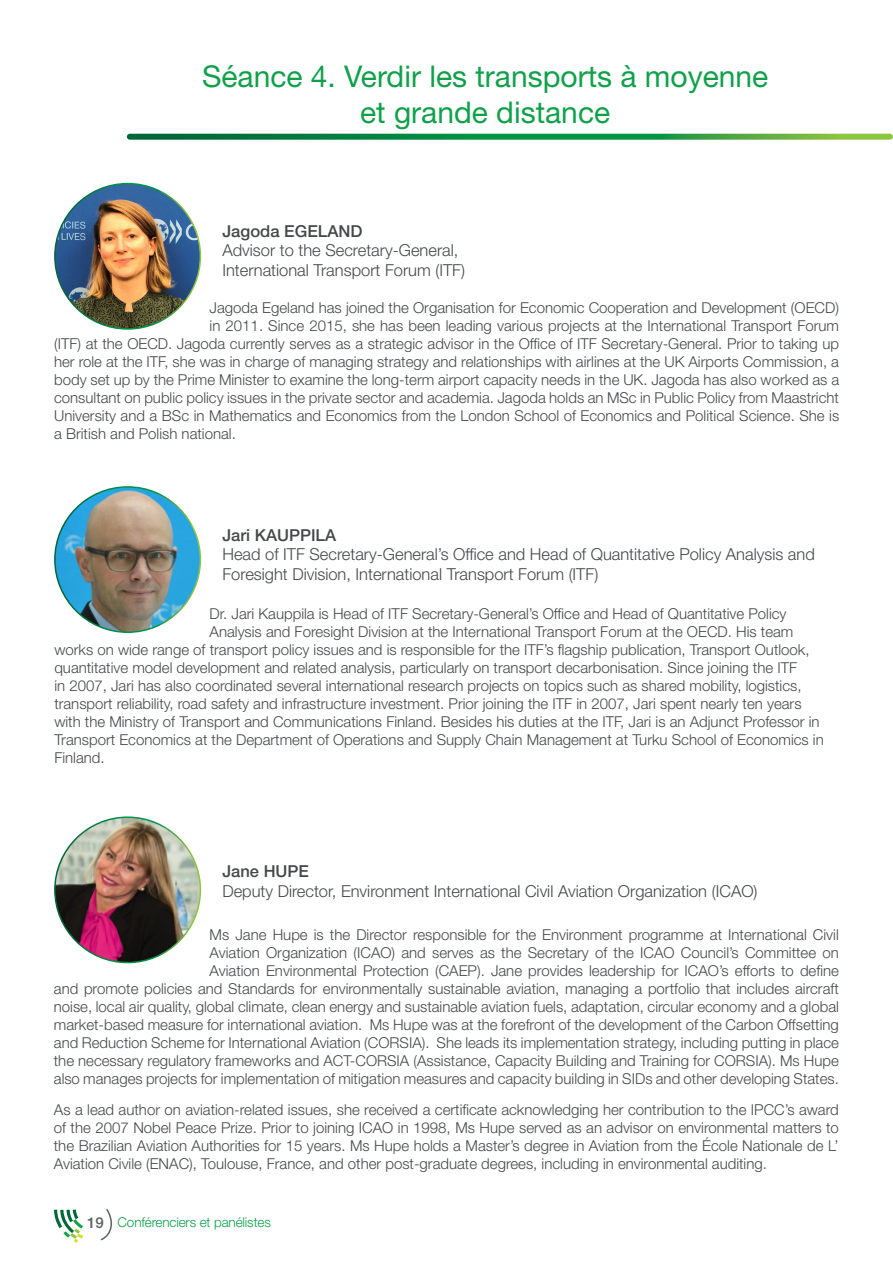
<style>
.page{position:relative;width:893px;height:1263px;background:#fff}
.page>*{position:absolute;margin:0;border:0;box-sizing:border-box;transform-origin:0 0}
.t1{font:30px/36px "Helvetica Neue LT Std";color:#0fa14a;text-align:center}
.t2{font:300 16.5px/19.8px "Helvetica Neue LT Std";color:#454749}
.t3{font:500 16.5px "Helvetica Neue LT Std";color:#454749}
.t4{font:300 15px/18px "Helvetica Neue LT Std";color:#454749;text-align:right}
.t5{font:300 13.5px "Helvetica Neue LT Std";letter-spacing:-.01em;color:#0fa14a}
.s1{font-weight:500;font-size:15px;color:#5d6162}
</style>
<div class="page">
<svg style="left:54px;top:1210px;width:29px;height:33px"></svg>
<svg style="left:100px;top:1209px;width:12px;height:32px"></svg>
<svg style="left:130px;top:134px;width:760px;height:6px;background:#289649"></svg>
<img style="left:55px;top:184px;width:145px;height:145px;border-radius:73px">
<img style="left:55px;top:487px;width:145px;height:145px;border-radius:73px">
<img style="left:55px;top:817px;width:145px;height:145px;border-radius:73px">
<h1 class="t1" style="left:202px;top:58px;width:568px">Séance 4. Verdir les transports à moyenne et grande distance</h1>
<p class="t3" style="left:222px;top:221px;width:142px">Jagoda EGELAND</p>
<p class="t2" style="left:222px;top:240px;width:244px">Advisor to the Secretary-General,<br>International Transport Forum (ITF)</p>
<p class="t4" style="left:210px;top:298px;width:631px">Jagoda Egeland has joined the Organisation for Economic Cooperation and Development (OECD)</p>
<p class="t4" style="left:210px;top:316px;width:631px">in 2011. Since 2015, she has been leading various projects at the International Transport Forum</p>
<p class="t4" style="left:54px;top:334px;width:786px">(ITF) at the OECD. Jagoda currently serves as a strategic advisor in the Office of ITF Secretary-General. Prior to taking up</p>
<p class="t4" style="left:54px;top:352px;width:786px">her role at the ITF, she was in charge of managing strategy and relationships with airlines at the UK Airports Commission, a</p>
<p class="t4" style="left:54px;top:370px;width:786px">body set up by the Prime Minister to examine the long-term airport capacity needs in the UK. Jagoda has also worked as a</p>
<p class="t4" style="left:54px;top:388px;width:786px">consultant on public policy issues in the private sector and academia. Jagoda holds an MSc in Public Policy from Maastricht</p>
<p class="t4" style="left:54px;top:406px;width:787px">University and a BSc in Mathematics and Economics from the London School of Economics and Political Science. She is</p>
<p class="t4" style="left:54px;top:424px;width:183px">a British and Polish national.</p>
<p class="t3" style="left:222px;top:525px;width:115px">Jari KAUPPILA</p>
<p class="t2" style="left:222px;top:544px;width:594px">Head of ITF Secretary-General’s Office and Head of Quantitative Policy Analysis and<br>Foresight Division, International Transport Forum (ITF)</p>
<p class="t4" style="left:210px;top:604px;width:578px">Dr. Jari Kauppila is Head of ITF Secretary-General’s Office and Head of Quantitative Policy</p>
<p class="t4" style="left:210px;top:622px;width:585px">Analysis and Foresight Division at the International Transport Forum at the OECD. His team</p>
<p class="t4" style="left:54px;top:640px;width:757px">works on wide range of transport policy issues and is responsible for the ITF’s flagship publication, Transport Outlook,</p>
<p class="t4" style="left:54px;top:658px;width:744px">quantitative model development and related analysis, particularly on transport decarbonisation. Since joining the ITF</p>
<p class="t4" style="left:54px;top:676px;width:749px">in 2007, Jari has also coordinated several international research projects on topics such as shared mobility, logistics,</p>
<p class="t4" style="left:54px;top:694px;width:749px">transport reliability, road safety and infrastructure investment. Prior joining the ITF in 2007, Jari spent nearly ten years</p>
<p class="t4" style="left:54px;top:712px;width:767px">with the Ministry of Transport and Communications Finland. Besides his duties at the ITF, Jari is an Adjunct Professor in</p>
<p class="t4" style="left:54px;top:730px;width:771px">Transport Economics at the Department of Operations and Supply Chain Management at Turku School of Economics in</p>
<p class="t4" style="left:54px;top:748px;width:52px">Finland.</p>
<p class="t3" style="left:222px;top:861px;width:88px">Jane HUPE</p>
<p class="t2" style="left:222px;top:880px;width:537px">Deputy Director, Environment International Civil Aviation Organization (ICAO)</p>
<p class="t4" style="left:54px;top:925px;width:786px">Ms Jane Hupe is the Director responsible for the Environment programme at International Civil<br>Aviation Organization (ICAO) and serves as the Secretary of the ICAO Council’s Committee on<br>Aviation Environmental Protection (CAEP). Jane provides leadership for ICAO’s efforts to define<br>and promote policies and Standards for environmentally sustainable aviation, managing a portfolio that includes aircraft noise, local air quality, global climate, clean energy and sustainable aviation fuels, adaptation, circular economy and a global market-based measure for international aviation. Ms Hupe was at the forefront of the development of the Carbon Offsetting and Reduction Scheme for International Aviation (CORSIA). She leads its implementation strategy, including putting in place the necessary regulatory frameworks and ACT-CORSIA (Assistance, Capacity Building and Training for CORSIA). Ms Hupe also manages projects for implementation of mitigation measures and capacity building in SIDs and other developing States.</p>
<p class="t4" style="left:54px;top:1101px;width:786px;text-align:justify">As a lead author on aviation-related issues, she received a certificate acknowledging her contribution to the IPCC’s award of the 2007 Nobel Peace Prize. Prior to joining ICAO in 1998, Ms Hupe served as an advisor on environmental matters to the Brazilian Aviation Authorities for 15 years. Ms Hupe holds a Master’s degree in Aviation from the École Nationale de L’ Aviation Civile (ENAC), Toulouse, France, and other post-graduate degrees, including in environmental auditing.</p>
<p class="t5" style="left:87px;top:1214px;width:185px"><span class="s1">19</span> Conférenciers et panélistes</p>
</div>
